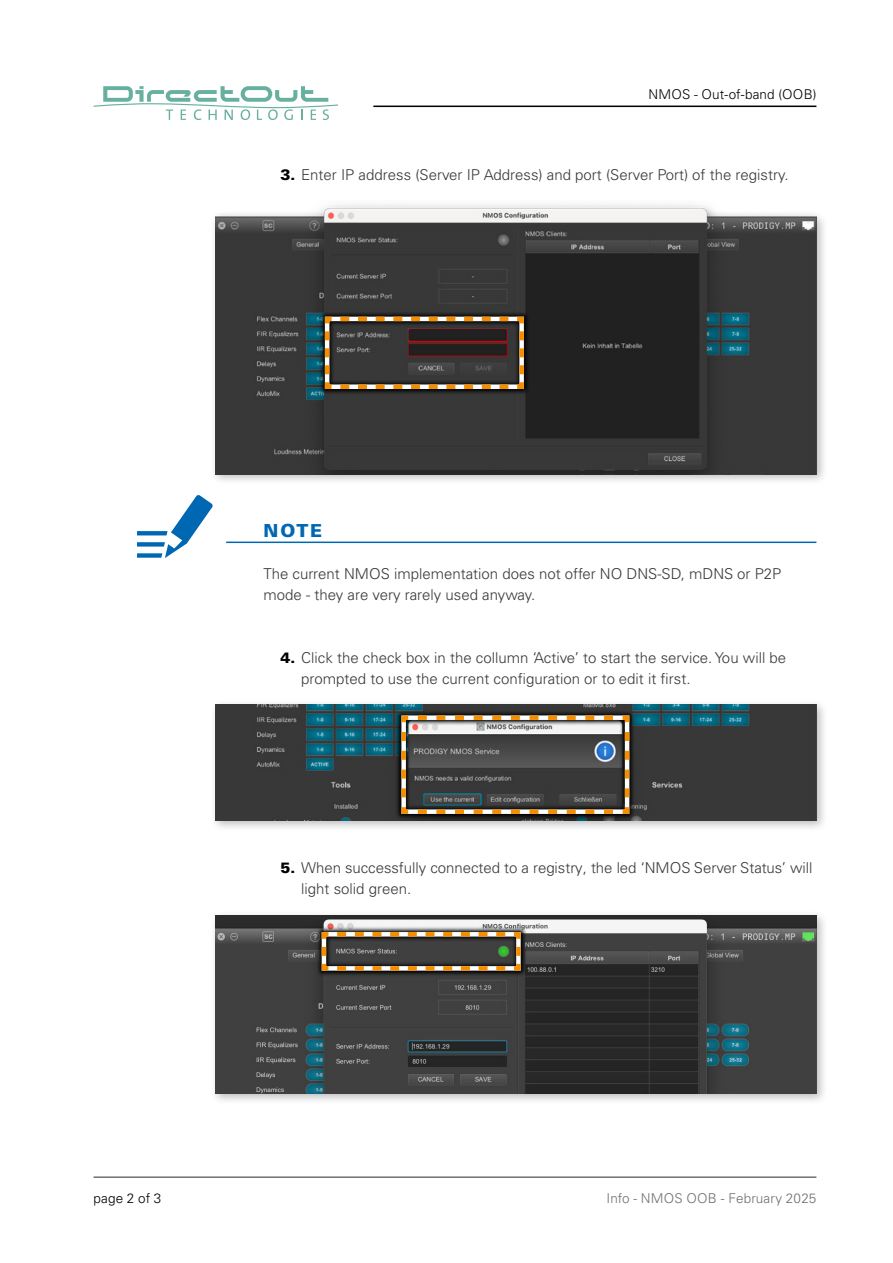
<style>
.page{position:relative;width:893px;height:1263px;background:#fff}
.page>*{position:absolute;margin:0;border:0;box-sizing:border-box;transform-origin:0 0}
.t1{font:900 18px "Univers LT Pro 75";color:#0068b3}
.t2{font:300 15px/21px "Univers LT Pro 45";color:#383937}
.t3{font:300 13.5px "Univers LT Pro 45";letter-spacing:.01em;color:#000}
.t4{font:300 13.5px "Univers LT Pro 45";letter-spacing:.01em;color:#6f7070}
.s1{font-family:"Univers LT Pro 75";font-weight:900;color:#000}
</style>
<div class="page">
<hr style="left:94px;top:1176px;width:722px;height:2px;background:#6f7070">
<hr style="left:373px;top:106px;width:443px;height:1px;background:#000">
<svg style="left:94px;top:86px;width:244px;height:34px"></svg>
<hr style="left:226px;top:542px;width:590px;height:1px;background:#0068b3">
<svg style="left:137px;top:495px;width:76px;height:63px"></svg>
<div style="left:210px;top:198px;width:618px;height:287px;background:#000;opacity:.26"></div>
<img style="left:216px;top:200px;width:600px;height:274px">
<svg style="left:319px;top:311px;width:211px;height:84px;background:#262e30"></svg>
<svg style="left:323px;top:314px;width:203px;height:77px;background:#51453a"></svg>
<div style="left:210px;top:910px;width:618px;height:195px;background:#000;opacity:.26"></div>
<img style="left:216px;top:916px;width:600px;height:178px">
<svg style="left:316px;top:926px;width:211px;height:50px;background:#727070"></svg>
<svg style="left:319px;top:930px;width:204px;height:43px;background:#655a48"></svg>
<div style="left:210px;top:699px;width:618px;height:132px;background:#000;opacity:.26"></div>
<img style="left:216px;top:705px;width:600px;height:115px">
<svg style="left:396px;top:709px;width:239px;height:111px;background:#282e2f"></svg>
<svg style="left:399px;top:713px;width:233px;height:103px;background:#66615a"></svg>
<p class="t3" style="left:648px;top:86px;width:170px">NMOS - Out-of-band (OOB)</p>
<p class="t2" style="left:281px;top:164px;width:509px"><span class="s1">3.</span> Enter IP address (Server IP Address) and port (Server Port) of the registry.</p>
<p class="t1" style="left:264px;top:519px;width:60px">NOTE</p>
<p class="t2" style="left:264px;top:563px;width:519px">The current NMOS implementation does not offer NO DNS-SD, mDNS or P2P mode - they are very rarely used anyway.</p>
<p class="t2" style="left:301px;top:647px;width:487px;text-indent:-20px"><span class="s1">4.</span> Click the check box in the collumn ‘Active’ to start the service. You will be prompted to use the current configuration or to edit it first.</p>
<p class="t2" style="left:301px;top:857px;width:513px;text-indent:-20px"><span class="s1">5.</span> When successfully connected to a registry, the led ‘NMOS Server Status’ will light solid green.</p>
<p class="t3" style="left:94px;top:1190px;width:69px">page 2 of 3</p>
<p class="t4" style="left:607px;top:1190px;width:211px">Info - NMOS OOB - February 2025</p>
</div>
